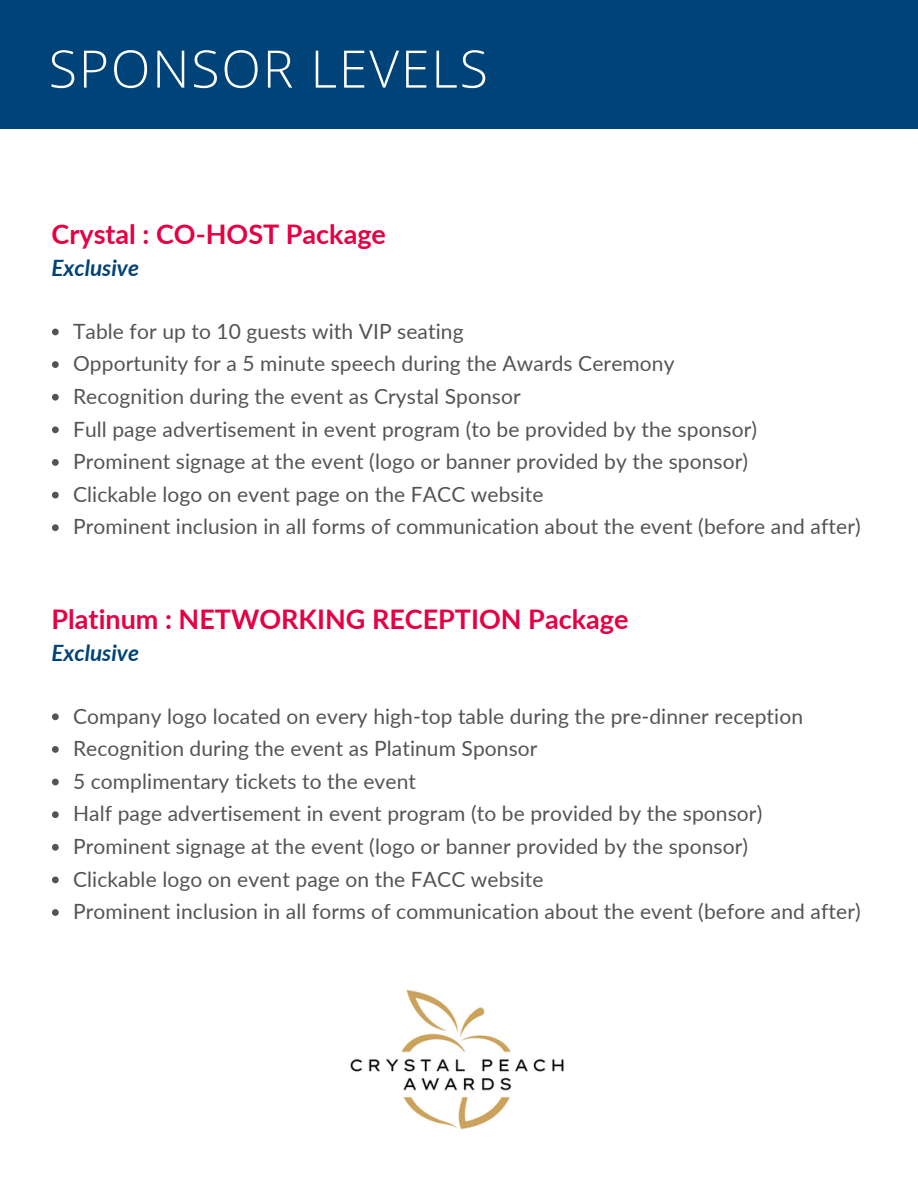
<style>
.page{position:relative;width:918px;height:1188px;background:#fff}
.page>*{position:absolute;margin:0;border:0;box-sizing:border-box;transform-origin:0 0}
.t1{font:300 51.75px "Open Sans";letter-spacing:.035em;color:#fff}
.t2{font:700 27px "Lato";color:#e50043}
.t3{font:italic 700 22.5px "Lato";color:#004379}
.t4{font:21px/32.7px "Lato";letter-spacing:.005em;color:#545454}
</style>
<div class="page">
<svg style="left:52px;top:329px;width:7px;height:6px"></svg>
<svg style="left:52px;top:361px;width:7px;height:7px"></svg>
<svg style="left:52px;top:394px;width:7px;height:7px"></svg>
<svg style="left:52px;top:426px;width:7px;height:7px"></svg>
<svg style="left:52px;top:459px;width:7px;height:7px"></svg>
<svg style="left:52px;top:492px;width:7px;height:6px"></svg>
<svg style="left:52px;top:524px;width:7px;height:7px"></svg>
<div style="left:0;top:0;width:918px;height:128px;background:#004379"></div>
<img style="left:350px;top:989px;width:214px;height:141px">
<svg style="left:52px;top:713px;width:7px;height:7px"></svg>
<svg style="left:52px;top:746px;width:7px;height:7px"></svg>
<svg style="left:52px;top:779px;width:7px;height:6px"></svg>
<svg style="left:52px;top:811px;width:7px;height:7px"></svg>
<svg style="left:52px;top:844px;width:7px;height:7px"></svg>
<svg style="left:52px;top:877px;width:7px;height:6px"></svg>
<svg style="left:52px;top:909px;width:7px;height:7px"></svg>
<h1 class="t1" style="left:49px;top:32px;width:441px">SPONSOR LEVELS</h1>
<p class="t2" style="left:52px;top:217px;width:336px">Crystal : CO-HOST Package</p>
<p class="t3" style="left:52px;top:254px;width:89px">Exclusive</p>
<p class="t4" style="left:73px;top:314px;width:789px">Table for up to 10 guests with VIP seating<br>Opportunity for a 5 minute speech during the Awards Ceremony<br>Recognition during the event as Crystal Sponsor<br>Full page advertisement in event program (to be provided by the sponsor)<br>Prominent signage at the event (logo or banner provided by the sponsor)<br>Clickable logo on event page on the FACC website<br>Prominent inclusion in all forms of communication about the event (before and after)</p>
<p class="t2" style="left:52px;top:602px;width:578px">Platinum : NETWORKING RECEPTION Package</p>
<p class="t3" style="left:52px;top:639px;width:89px">Exclusive</p>
<p class="t4" style="left:73px;top:699px;width:789px">Company logo located on every high-top table during the pre-dinner reception Recognition during the event as Platinum Sponsor<br>5 complimentary tickets to the event<br>Half page advertisement in event program (to be provided by the sponsor)<br>Prominent signage at the event (logo or banner provided by the sponsor)<br>Clickable logo on event page on the FACC website<br>Prominent inclusion in all forms of communication about the event (before and after)</p>
</div>
